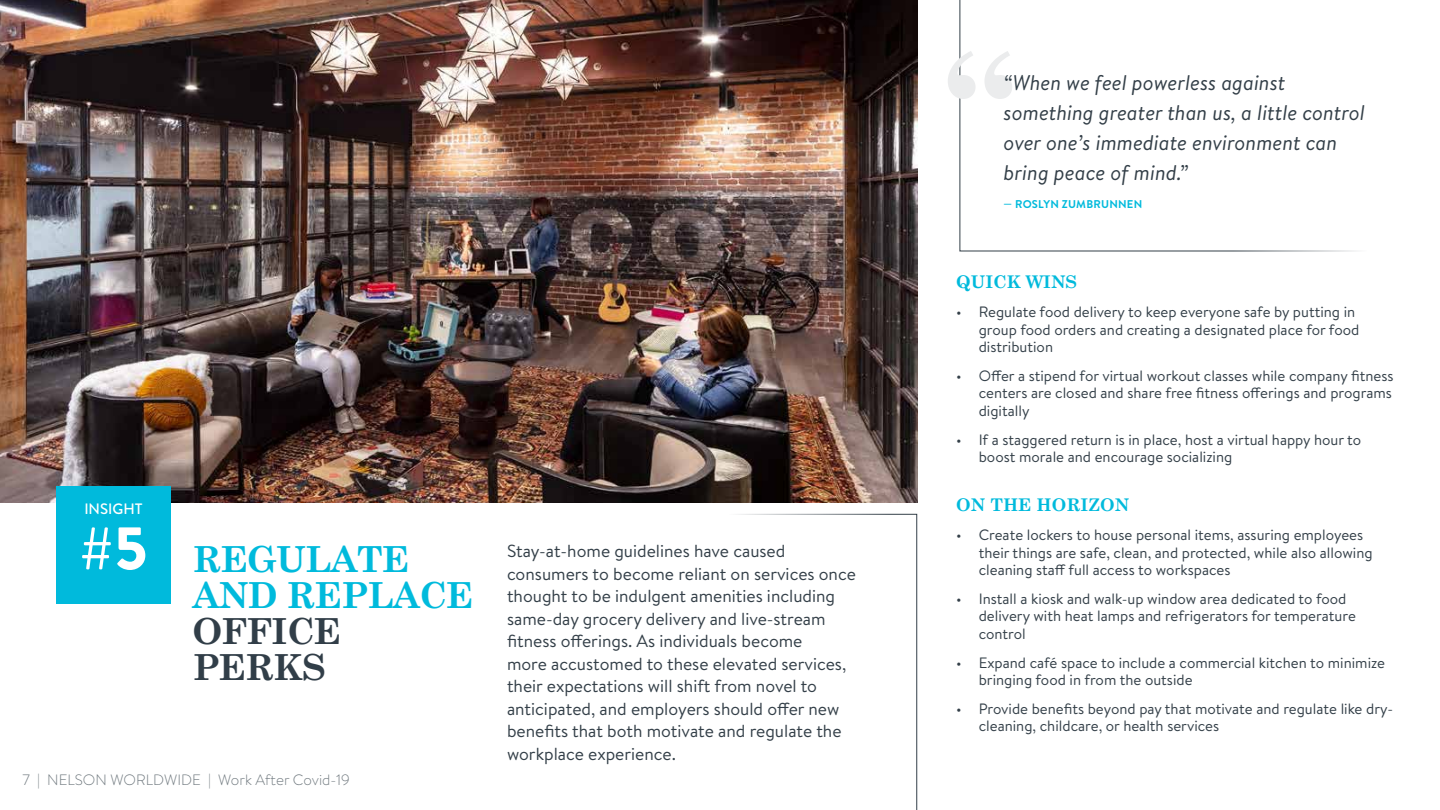
<style>
.page{position:relative;width:1440px;height:810px;background:#fff}
.page>*{position:absolute;margin:0;border:0;box-sizing:border-box;transform-origin:0 0}
.t1{font:700 36px/36px "Century Schoolbook";letter-spacing:-.025em;color:#00badc}
.t2{font:700 36px/36px "Century Schoolbook";letter-spacing:-.025em;color:#313e48}
.t3{font:italic 21.25px/30px "Brandon Text";color:#333f48}
.t4{font:17.5px/22.5px "Brandon Text";color:#333f48}
.t5{font:700 17.5px "Century Schoolbook";color:#00badc}
.t6{font:500 15.12px "Brandon Text";color:#fff}
.t7{font:15px/17.5px "Brandon Text";color:#333f48}
.t8{font:300 15px "Brandon Text";color:#70797f}
.t9{font:700 11.25px "Brandon Text";letter-spacing:.02em;color:#00badc}
.s1{font-family:"Brandon Text";font-weight:900;font-size:60px;color:#fff}
</style>
<div class="page">
<svg style="left:959px;top:0;width:396px;height:252px"></svg>
<svg style="left:948px;top:51px;width:64px;height:48px"></svg>
<img style="left:0;top:0;width:917px;height:503px">
<div style="left:56px;top:487px;width:115px;height:117px;background:#00badc"></div>
<svg style="left:738px;top:513px;width:180px;height:297px"></svg>
<p class="t6" style="left:84px;top:499px;width:60px">INSIGHT</p>
<h1 class="t1" style="left:192px;top:539px;width:283px;text-indent:-113px"><span class="s1">#5</span> REGULATE<br>AND REPLACE</h1>
<h1 class="t2" style="left:192px;top:611px;width:150px">OFFICE<br>PERKS</h1>
<p class="t8" style="left:22px;top:769px;width:329px">7 | NELSON WORLDWIDE | Work After Covid-19</p>
<p class="t4" style="left:507px;top:539px;width:350px">Stay-at-home guidelines have caused consumers to become reliant on services once thought to be indulgent amenities including same-day grocery delivery and live-stream fitness offerings. As individuals become<br>more accustomed to these elevated services, their expectations will shift from novel to anticipated, and employers should offer new benefits that both motivate and regulate the workplace experience.</p>
<h2 class="t3" style="left:1004px;top:67px;width:363px">“When we feel powerless against something greater than us, a little control over one’s immediate environment can bring peace of mind.”</h2>
<p class="t9" style="left:1004px;top:196px;width:140px">— ROSLYN ZUMBRUNNEN</p>
<p class="t5" style="left:956px;top:269px;width:123px">QUICK WINS</p>
<p class="t7" style="left:979px;top:303px;width:382px;text-indent:-22px">• Regulate food delivery to keep everyone safe by putting in group food orders and creating a designated place for food distribution</p>
<p class="t7" style="left:979px;top:366px;width:416px;text-align:justify;text-indent:-22px">• Offer a stipend for virtual workout classes while company fitness centers are closed and share free fitness offerings and programs digitally</p>
<p class="t7" style="left:979px;top:430px;width:384px;text-indent:-22px">• If a staggered return is in place, host a virtual happy hour to boost morale and encourage socializing</p>
<p class="t5" style="left:956px;top:491px;width:175px">ON THE HORIZON</p>
<p class="t7" style="left:979px;top:526px;width:395px;text-indent:-22px">• Create lockers to house personal items, assuring employees their things are safe, clean, and protected, while also allowing cleaning staff full access to workspaces</p>
<p class="t7" style="left:979px;top:589px;width:379px;text-indent:-22px">• Install a kiosk and walk-up window area dedicated to food delivery with heat lamps and refrigerators for temperature control</p>
<p class="t7" style="left:979px;top:653px;width:408px;text-indent:-22px">• Expand café space to include a commercial kitchen to minimize bringing food in from the outside</p>
<p class="t7" style="left:979px;top:699px;width:416px;text-indent:-22px">• Provide benefits beyond pay that motivate and regulate like dry&shy;cleaning, childcare, or health services</p>
</div>
